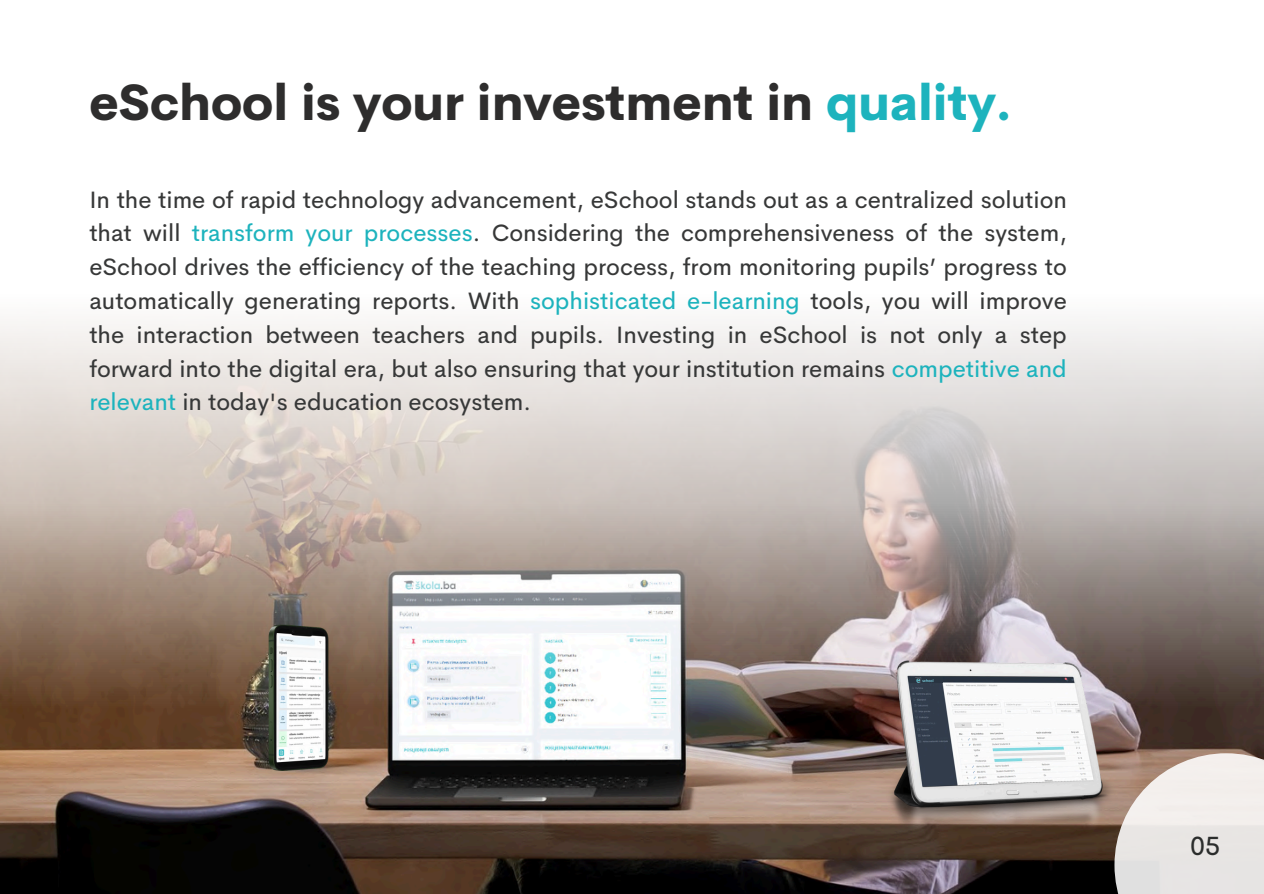
<style>
.page{position:relative;width:1264px;height:894px;background:#fff}
.page>*{position:absolute;margin:0;border:0;box-sizing:border-box;transform-origin:0 0}
.t1{font:800 49.65px "Cerebri Sans";color:#2e2d2d}
.t2{font:26.4px "Cerebri Sans";color:#2b2d2c}
.t3{font:23.7px/33.8px "Cerebri Sans";color:#373838;text-align:justify}
.s1{color:#1db3bd}
</style>
<div class="page">
<img style="left:0;top:710px;width:1263px;height:183px">
<svg style="left:0;top:321px;width:1263px;height:389px;background:#c4bbb6"></svg>
<div style="left:1114px;top:753px;width:149px;height:140px;background:#e8e5e4"></div>
<img style="left:269px;top:624px;width:59px;height:146px">
<img style="left:822px;top:611px;width:352px;height:249px">
<div style="left:909px;top:676px;width:34px;height:6px;background:#293441"></div>
<img style="left:914px;top:676px;width:20px;height:7px">
<p class="t1" style="left:89px;top:72px;width:924px">eSchool is your investment in <span class="s1">quality.</span></p>
<p class="t3" style="left:89px;top:183px;width:979px">In the time of rapid technology advancement, eSchool stands out as a centralized solution that will <span class="s1">transform your processes</span>. Considering the comprehensiveness of the system, eSchool drives the efficiency of the teaching process, from monitoring pupils’ progress to automatically generating reports. With <span class="s1">sophisticated e-learning</span> tools, you will improve the interaction between teachers and pupils. Investing in eSchool is not only a step forward into the digital era, but also ensuring that your institution remains <span class="s1">competitive and relevant</span> in today's education ecosystem.</p>
<h1 class="t2" style="left:1190px;top:828px;width:31px">05</h1>
</div>
